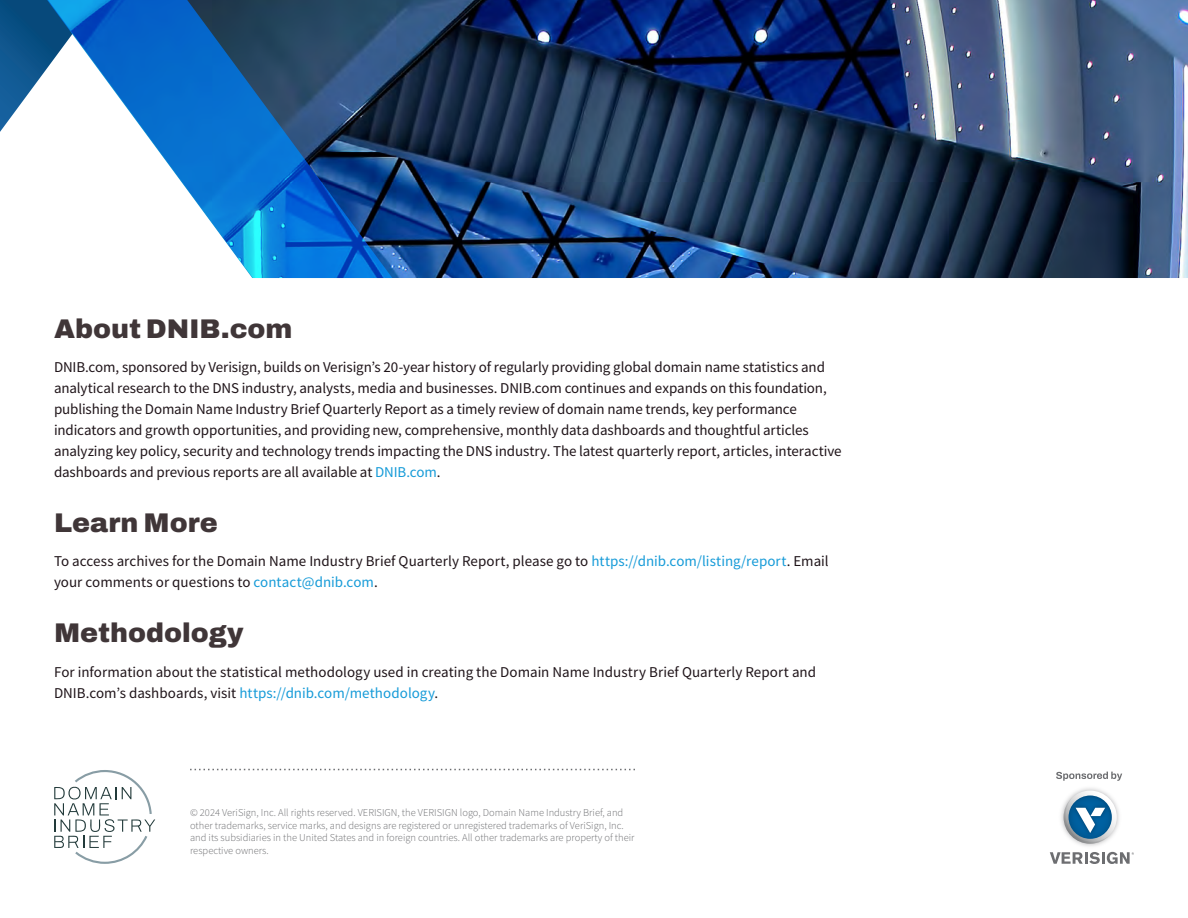
<style>
.page{position:relative;width:1188px;height:918px;background:#fff}
.page>*{position:absolute;margin:0;border:0;box-sizing:border-box;transform-origin:0 0}
.t1{font:600 27px "Archivo";color:#403638}
.t2{font:15px/21px "Source Sans Pro";letter-spacing:-.005em;color:#1f1419}
.t3{font:300 10.5px/12.6px "Source Sans Pro";color:#6d6e71}
.s1{color:#169bd8}
</style>
<div class="page">
<svg style="left:190px;top:769px;width:445px;height:1px"></svg>
<svg style="left:0;top:0;width:27px;height:132px;background:#2f6d9d"></svg>
<img style="left:392px;top:0;width:796px;height:278px">
<svg style="left:27px;top:0;width:365px;height:278px"></svg>
<svg style="left:1056px;top:772px;width:66px;height:9px"></svg>
<img style="left:1061px;top:788px;width:58px;height:58px">
<svg style="left:1064px;top:791px;width:53px;height:53px"></svg>
<svg style="left:1064px;top:796px;width:48px;height:48px"></svg>
<svg style="left:1050px;top:852px;width:84px;height:12px"></svg>
<svg style="left:54px;top:770px;width:101px;height:94px"></svg>
<h1 class="t1" style="left:54px;top:308px;width:240px">About DNIB.com</h1>
<p class="t2" style="left:54px;top:357px;width:789px">DNIB.com, sponsored by Verisign, builds on Verisign’s 20-year history of regularly providing global domain name statistics and analytical research to the DNS industry, analysts, media and businesses. DNIB.com continues and expands on this foundation, publishing the Domain Name Industry Brief Quarterly Report as a timely review of domain name trends, key performance indicators and growth opportunities, and providing new, comprehensive, monthly data dashboards and thoughtful articles analyzing key policy, security and technology trends impacting the DNS industry. The latest quarterly report, articles, interactive dashboards and previous reports are all available at <span class="s1">DNIB.com</span>.</p>
<h1 class="t1" style="left:54px;top:502px;width:166px">Learn More</h1>
<p class="t2" style="left:54px;top:551px;width:776px">To access archives for the Domain Name Industry Brief Quarterly Report, please go to <span class="s1">https://dnib.com/listing/report</span>. Email your comments or questions to <span class="s1">contact@dnib.com</span>.</p>
<h1 class="t1" style="left:54px;top:613px;width:191px">Methodology</h1>
<p class="t2" style="left:54px;top:661px;width:764px">For information about the statistical methodology used in creating the Domain Name Industry Brief Quarterly Report and<br>DNIB.com’s dashboards, visit <span class="s1">https://dnib.com/methodology</span>.</p>
<p class="t3" style="left:190px;top:806px;width:446px">© 2024 VeriSign, Inc. All rights reserved. VERISIGN, the VERISIGN logo, Domain Name Industry Brief, and other trademarks, service marks, and designs are registered or unregistered trademarks of VeriSign, Inc. and its subsidiaries in the United States and in foreign countries. All other trademarks are property of their respective owners.</p>
</div>
